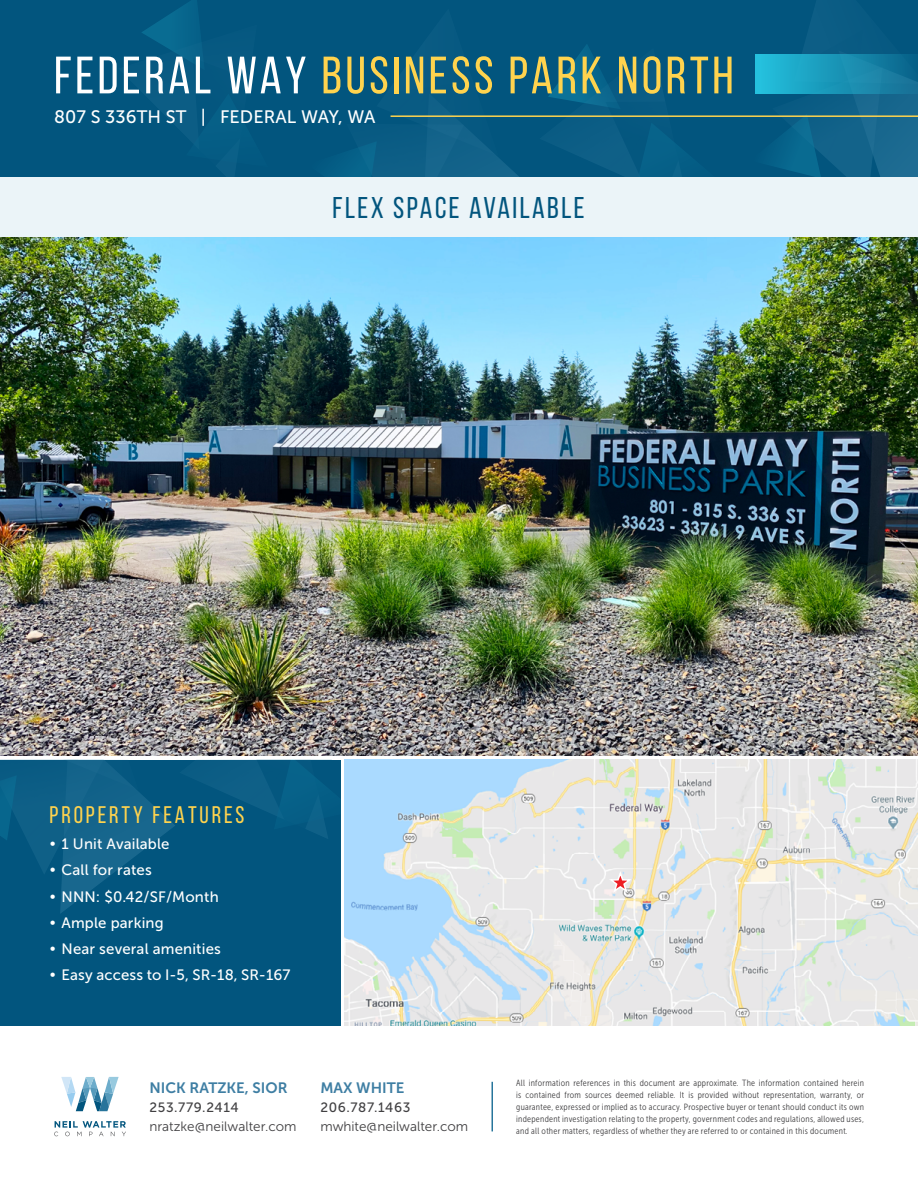
<style>
.page{position:relative;width:918px;height:1188px;background:#fff}
.page>*{position:absolute;margin:0;border:0;box-sizing:border-box;transform-origin:0 0}
.t1{font:52.5px "Bebas Neue";letter-spacing:.065em;color:#ffd34e}
.t2{font:30px "Bebas Neue";letter-spacing:.08em;color:#02557e}
.t3{font:24px "Bebas Neue";letter-spacing:.12em;color:#ffd34e}
.t4{font:18px "Museo Sans 500";letter-spacing:.005em;color:#fff}
.t5{font:15px "Museo Sans 500";letter-spacing:.01em;color:#fff}
.t6{font:15px "Museo Sans 700";color:#3e7ea3}
.t7{font:13.5px "Museo Sans 300";color:#414042}
.t8{font:13.5px "Museo Sans 500";letter-spacing:.05em;color:#414042}
.t9{font:9px/12px "Museo Sans Cond 300";letter-spacing:.03em;color:#414042;text-align:justify}
.s1{color:#fff}
.s2{font-family:"Museo Sans 300"}
</style>
<div class="page">
<img style="left:0;top:236px;width:918px;height:519px">
<div style="left:0;top:0;width:918px;height:177px;background:#02557e"></div>
<svg style="left:142px;top:0;width:776px;height:177px"></svg>
<hr style="left:391px;top:115px;width:527px;height:2px;background:#ffd34e">
<div style="left:0;top:177px;width:918px;height:59px;background:#ebf4f8"></div>
<div style="left:755px;top:54px;width:163px;height:39px;background:linear-gradient(to right,#24c2df,#11698f)"></div>
<hr style="left:492px;top:1082px;width:1px;height:49px;background:#27759b">
<svg style="left:54px;top:1121px;width:72px;height:15px"></svg>
<svg style="left:61px;top:1077px;width:58px;height:34px"></svg>
<div style="left:0;top:760px;width:340px;height:265px;background:#02557e"></div>
<svg style="left:0;top:760px;width:328px;height:153px"></svg>
<img style="left:345px;top:760px;width:573px;height:265px">
<svg style="left:607px;top:871px;width:27px;height:23px"></svg>
<h1 class="t1" style="left:54px;top:47px;width:681px"><span class="s1">FEDERAL WAY</span> BUSINESS PARK NORTH</h1>
<h3 class="t4" style="left:54px;top:107px;width:323px">807 S 336TH ST | FEDERAL WAY, WA</h3>
<h2 class="t2" style="left:332px;top:191px;width:254px">FLEX SPACE AVAILABLE</h2>
<h3 class="t3" style="left:50px;top:801px;width:197px">PROPERTY FEATURES</h3>
<h3 class="t5" style="left:50px;top:836px;width:122px"><span class="s2">•</span> 1 Unit Available</h3>
<h3 class="t5" style="left:50px;top:862px;width:104px"><span class="s2">•</span> Call for rates</h3>
<h3 class="t5" style="left:50px;top:888px;width:171px"><span class="s2">•</span> NNN: $0.42/SF/Month</h3>
<h3 class="t5" style="left:50px;top:914px;width:116px"><span class="s2">•</span> Ample parking</h3>
<h3 class="t5" style="left:50px;top:941px;width:173px"><span class="s2">•</span> Near several amenities</h3>
<h3 class="t5" style="left:50px;top:967px;width:243px"><span class="s2">•</span> Easy access to I-5, SR-18, SR-167</h3>
<h3 class="t6" style="left:149px;top:1080px;width:140px">NICK RATZKE, SIOR</h3>
<h3 class="t8" style="left:149px;top:1100px;width:91px">253.779.2414</h3>
<h3 class="t7" style="left:149px;top:1120px;width:149px">nratzke@neilwalter.com</h3>
<h3 class="t6" style="left:320px;top:1080px;width:86px">MAX WHITE</h3>
<h3 class="t8" style="left:320px;top:1100px;width:92px">206.787.1463</h3>
<h3 class="t7" style="left:320px;top:1120px;width:149px">mwhite@neilwalter.com</h3>
<p class="t9" style="left:516px;top:1077px;width:349px">All information references in this document are approximate. The information contained herein is contained from sources deemed reliable. It is provided without representation, warranty, or guarantee, expressed or implied as to accuracy. Prospective buyer or tenant should conduct its own independent investigation relating to the property, government codes and regulations, allowed uses, and all other matters, regardless of whether they are referred to or contained in this document.</p>
</div>
